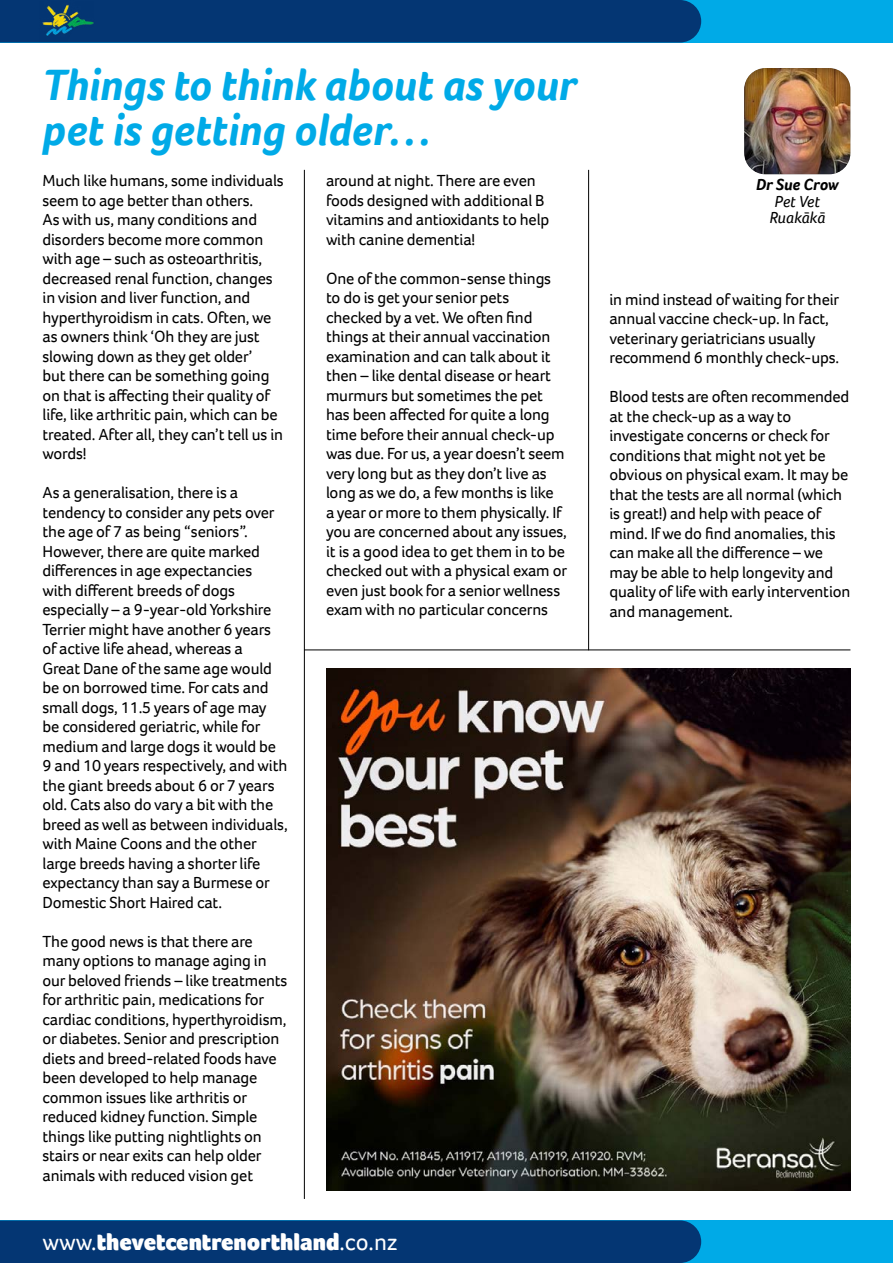
<style>
.page{position:relative;width:893px;height:1263px;background:#fff}
.page>*{position:absolute;margin:0;border:0;box-sizing:border-box;transform-origin:0 0}
.t1{font:italic 700 45px/45px "Foco";color:#00aae7}
.t2{font:900 24px "Foco";color:#fff}
.t3{font:16.5px/19.5px "Foco";letter-spacing:-.01em;color:#000}
.t4{font:italic 16.5px/16.5px "Foco";letter-spacing:-.01em;color:#000;text-align:center}
.t5{font:italic 700 16.5px "Foco";letter-spacing:-.005em;color:#000}
.s1{font-weight:400}
</style>
<div class="page">
<div style="left:0;top:1220px;width:893px;height:43px;background:#00aae7"></div>
<div style="left:0;top:0;width:893px;height:43px;background:#00aae7"></div>
<div style="left:0;top:1220px;width:701px;height:43px;background:#043673"></div>
<div style="left:0;top:0;width:701px;height:43px;background:#043673"></div>
<img style="left:38px;top:0;width:57px;height:43px">
<div style="left:732px;top:57px;width:133px;height:119px;background:#000;opacity:.5"></div>
<hr style="left:304px;top:170px;width:1px;height:1029px;background:#000">
<hr style="left:588px;top:170px;width:1px;height:480px;background:#000">
<hr style="left:304px;top:649px;width:546px;height:1px;background:#000">
<img style="left:326px;top:668px;width:524px;height:523px">
<h1 class="t1" style="left:43px;top:62px;width:536px">Things to think about as your pet is getting older…</h1>
<p class="t3" style="left:43px;top:171px;width:243px">Much like humans, some individuals seem to age better than others.<br>As with us, many conditions and disorders become more common with age – such as osteoarthritis, decreased renal function, changes in vision and liver function, and hyperthyroidism in cats. Often, we as owners think ‘Oh they are just slowing down as they get older’<br>but there can be something going on that is affecting their quality of life, like arthritic pain, which can be treated. After all, they can’t tell us in words!</p>
<p class="t3" style="left:43px;top:483px;width:247px">As a generalisation, there is a tendency to consider any pets over the age of 7 as being “seniors”.<br>However, there are quite marked differences in age expectancies<br>with different breeds of dogs especially – a 9-year-old Yorkshire<br>Terrier might have another 6 years of active life ahead, whereas a<br>Great Dane of the same age would be on borrowed time. For cats and small dogs, 11.5 years of age may<br>be considered geriatric, while for medium and large dogs it would be<br>9 and 10 years respectively, and with the giant breeds about 6 or 7 years old. Cats also do vary a bit with the breed as well as between individuals, with Maine Coons and the other large breeds having a shorter life expectancy than say a Burmese or<br>Domestic Short Haired cat.</p>
<p class="t3" style="left:43px;top:931px;width:246px">The good news is that there are many options to manage aging in our beloved friends – like treatments for arthritic pain, medications for cardiac conditions, hyperthyroidism, or diabetes. Senior and prescription diets and breed-related foods have been developed to help manage common issues like arthritis or reduced kidney function. Simple things like putting nightlights on stairs or near exits can help older animals with reduced vision get</p>
<p class="t3" style="left:326px;top:171px;width:225px">around at night. There are even foods designed with additional B vitamins and antioxidants to help with canine dementia!</p>
<p class="t3" style="left:326px;top:268px;width:243px">One of the common-sense things to do is get your senior pets checked by a vet. We often find things at their annual vaccination examination and can talk about it then – like dental disease or heart murmurs but sometimes the pet has been affected for quite a long time before their annual check-up was due. For us, a year doesn’t seem very long but as they don’t live as long as we do, a few months is like<br>a year or more to them physically. If you are concerned about any issues, it is a good idea to get them in to be checked out with a physical exam or even just book for a senior wellness exam with no particular concerns</p>
<h2 class="t2" style="left:43px;top:1225px;width:356px"><span class="s1">www.</span>thevetcentrenorthland<span class="s1">.co.nz</span></h2>
<p class="t5" style="left:756px;top:174px;width:84px">Dr Sue Crow</p>
<p class="t4" style="left:769px;top:193px;width:57px">Pet Vet<br>Ruakākā</p>
<p class="t3" style="left:609px;top:289px;width:231px">in mind instead of waiting for their annual vaccine check-up. In fact, veterinary geriatricians usually recommend 6 monthly check-ups.</p>
<p class="t3" style="left:609px;top:387px;width:242px">Blood tests are often recommended at the check-up as a way to investigate concerns or check for conditions that might not yet be obvious on physical exam. It may be that the tests are all normal (which is great!) and help with peace of mind. If we do find anomalies, this can make all the difference – we may be able to help longevity and quality of life with early intervention and management.</p>
</div>
